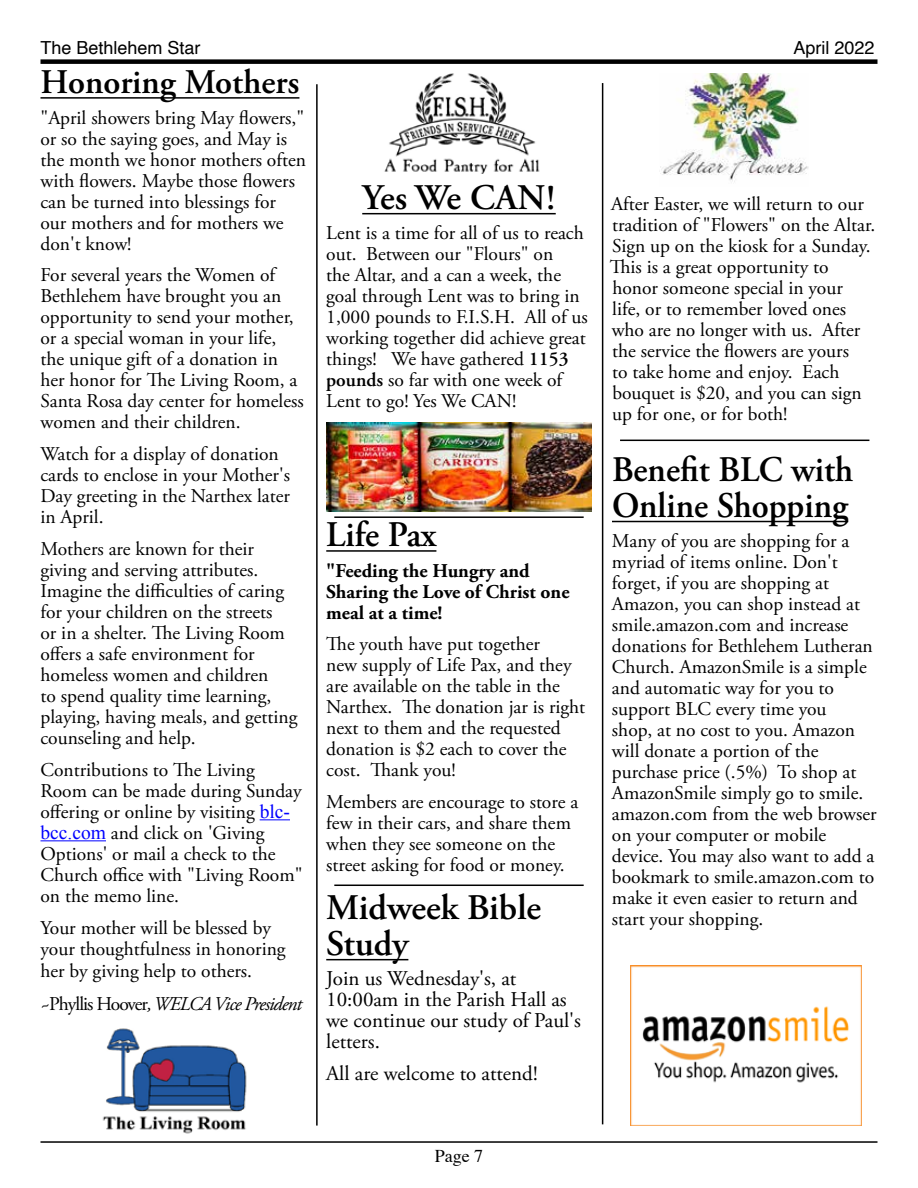
<style>
.page{position:relative;width:918px;height:1188px;background:#fff}
.page>*{position:absolute;margin:0;border:0;box-sizing:border-box;transform-origin:0 0}
.t1{font:600 36px/36px "Adobe Garamond Pro";color:#000;scale:.96 1}
.t2{font:600 36px/36px "Adobe Garamond Pro";color:#000}
.t3{font:600 34.5px "Adobe Garamond Pro";color:#000}
.t4{font:21px/21px "Adobe Garamond Pro";color:#000}
.t5{font:19.5px/21px "Adobe Garamond Pro";color:#000}
.t6{font:700 19.5px/21px "Adobe Garamond Pro";color:#000}
.t7{font:italic 19.5px "Adobe Garamond Pro";letter-spacing:-.05em;color:#000}
.t8{font:18px "Helvetica";color:#000}
.t9{font:18px "Times";color:#000}
.s1{font-family:"Times New Roman";color:#00f}
.s2{font-style:normal}
.s3{font-weight:600}
</style>
<div class="page">
<div style="left:40px;top:59px;width:838px;height:5px;background:#000"></div>
<hr style="left:40px;top:1141px;width:838px;height:2px;background:#000">
<img style="left:102px;top:1028px;width:145px;height:106px">
<img style="left:660px;top:73px;width:148px;height:109px">
<img style="left:384px;top:73px;width:156px;height:101px">
<hr style="left:326px;top:959px;width:82px;height:1px;background:#000">
<hr style="left:620px;top:440px;width:249px;height:1px;background:#000">
<hr style="left:40px;top:97px;width:259px;height:2px;background:#000">
<hr style="left:260px;top:819px;width:30px;height:1px;background:#00f">
<hr style="left:40px;top:840px;width:66px;height:1px;background:#00f">
<hr style="left:316px;top:84px;width:2px;height:1042px;background:#000">
<hr style="left:362px;top:213px;width:194px;height:1px;background:#000">
<hr style="left:602px;top:83px;width:1px;height:1041px;background:#000">
<img style="left:326px;top:422px;width:266px;height:89px">
<hr style="left:334px;top:516px;width:250px;height:2px;background:#000">
<hr style="left:326px;top:550px;width:110px;height:2px;background:#000">
<hr style="left:334px;top:885px;width:250px;height:1px;background:#000">
<hr style="left:612px;top:521px;width:236px;height:1px;background:#000">
<img style="left:631px;top:966px;width:231px;height:160px">
<p class="t8" style="left:40px;top:34px;width:162px">The Bethlehem Star</p>
<p class="t8" style="left:793px;top:34px;width:83px">April 2022</p>
<h2 class="t3" style="left:40px;top:62px;width:260px">Honoring Mothers</h2>
<p class="t5" style="left:40px;top:108px;width:267px">"April showers bring May flowers," or so the saying goes, and May is the month we honor mothers often with flowers. Maybe those flowers can be turned into blessings for our mothers and for mothers we don't know!</p>
<p class="t5" style="left:40px;top:265px;width:265px">For several years the Women of<br>Bethlehem have brought you an opportunity to send your mother, or a special woman in your life, the unique gift of a donation in her honor for The Living Room, a<br>Santa Rosa day center for homeless women and their children.</p>
<p class="t5" style="left:40px;top:444px;width:251px">Watch for a display of donation cards to enclose in your Mother's<br>Day greeting in the Narthex later in April.</p>
<p class="t5" style="left:40px;top:539px;width:259px">Mothers are known for their giving and serving attributes.<br>Imagine the difficulties of caring for your children on the streets<br>or in a shelter. The Living Room offers a safe environment for homeless women and children<br>to spend quality time learning, playing, having meals, and getting counseling and help.</p>
<p class="t5" style="left:40px;top:760px;width:264px">Contributions to The Living<br>Room can be made during Sunday offering or online by visiting <span class="s1">blc&shy;bcc.com</span> and click on 'Giving<br>Options' or mail a check to the<br>Church office with "Living Room" on the memo line.</p>
<p class="t5" style="left:40px;top:917px;width:247px;line-height:21.8px">Your mother will be blessed by your thoughtfulness in honoring her by giving help to others.</p>
<p class="t7" style="left:40px;top:993px;width:263px"><span class="s2">~Phyllis Hoover</span>, WELCA Vice President</p>
<h1 class="t2" style="left:362px;top:180px;width:195px">Yes We CAN!</h1>
<p class="t5" style="left:326px;top:223px;width:263px">Lent is a time for all of us to reach out. Between our "Flours" on<br>the Altar, and a can a week, the goal through Lent was to bring in<br>1,000 pounds to F.I.S.H. All of us working together did achieve great things! We have gathered <span class="s3">1153 pounds</span> so far with one week of<br>Lent to go! Yes We CAN!</p>
<h1 class="t1" style="left:326px;top:517px;width:116px">Life Pax</h1>
<p class="t6" style="left:326px;top:560px;width:245px">"Feeding the Hungry and<br>Sharing the Love of Christ one meal at a time!</p>
<p class="t5" style="left:326px;top:634px;width:261px">The youth have put together<br>new supply of Life Pax, and they are available on the table in the<br>Narthex. The donation jar is right next to them and the requested donation is $2 each to cover the cost. Thank you!</p>
<p class="t5" style="left:326px;top:792px;width:253px">Members are encourage to store a few in their cars, and share them when they see someone on the street asking for food or money.</p>
<h1 class="t2" style="left:326px;top:890px;width:217px">Midweek Bible<br>Study</h1>
<p class="t4" style="left:326px;top:969px;width:256px">Join us Wednesday's, at<br>10:00am in the Parish Hall as we continue our study of Paul's letters.</p>
<p class="t4" style="left:326px;top:1064px;width:213px">All are welcome to attend!</p>
<p class="t5" style="left:610px;top:194px;width:267px">After Easter, we will return to our tradition of "Flowers" on the Altar.<br>Sign up on the kiosk for a Sunday.<br>This is a great opportunity to honor someone special in your<br>life, or to remember loved ones who are no longer with us. After the service the flowers are yours<br>to take home and enjoy. Each bouquet is $20, and you can sign up for one, or for both!</p>
<h1 class="t1" style="left:612px;top:452px;width:253px">Benefit BLC with<br>Online Shopping</h1>
<p class="t5" style="left:612px;top:531px;width:266px">Many of you are shopping for a myriad of items online. Don't forget, if you are shopping at<br>Amazon, you can shop instead at smile.amazon.com and increase donations for Bethlehem Lutheran<br>Church. AmazonSmile is a simple and automatic way for you to support BLC every time you<br>shop, at no cost to you. Amazon will donate a portion of the purchase price (.5%) To shop at<br>AmazonSmile simply go to smile. amazon.com from the web browser on your computer or mobile device. You may also want to add a bookmark to smile.amazon.com to make it even easier to return and start your shopping.</p>
<p class="t9" style="left:435px;top:1139px;width:50px">Page 7</p>
</div>
